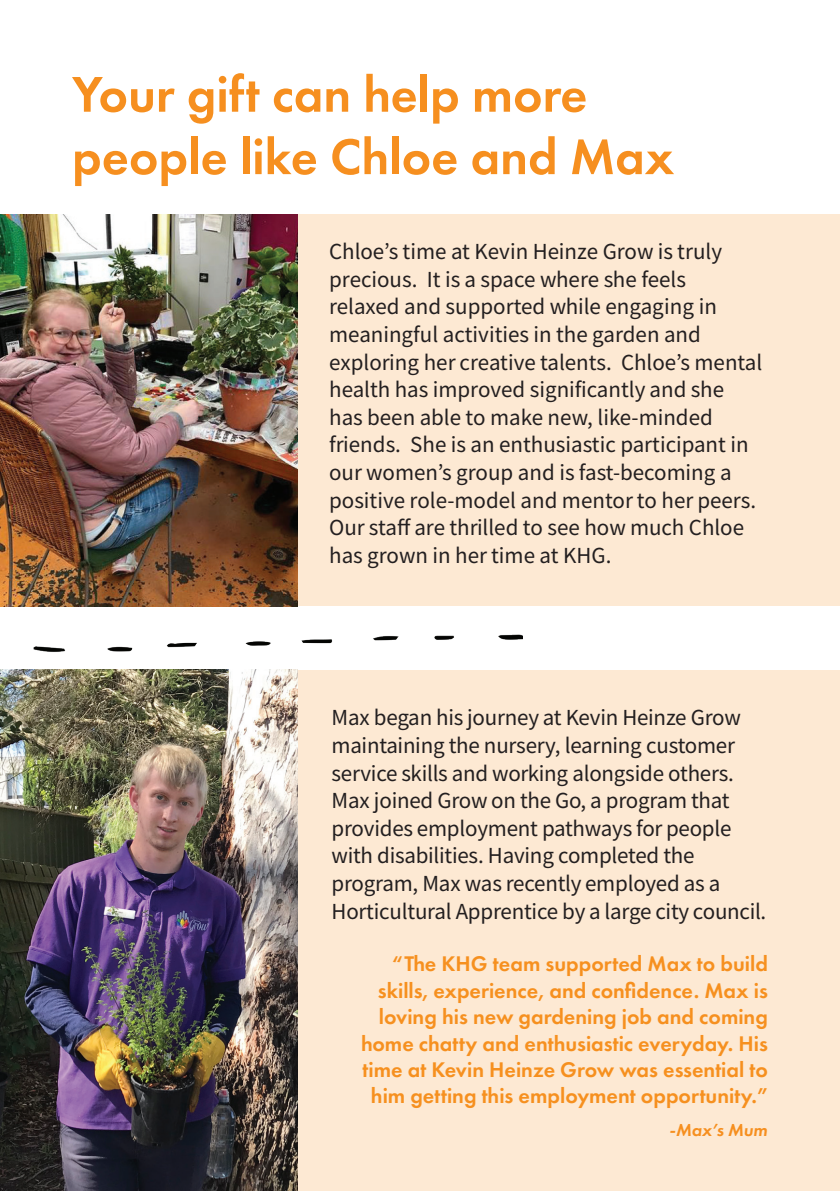
<style>
.page{position:relative;width:840px;height:1191px;background:#fff}
.page>*{position:absolute;margin:0;border:0;box-sizing:border-box;transform-origin:0 0}
.t1{font:600 52px/62.4px "Futura PT";color:#f68f1f}
.t2{font:23px/27.6px "Source Sans Variable";letter-spacing:-.01em;color:#231f20}
.t3{font:600 22px/26.4px "Futura PT";color:#f6901f;text-align:right}
.t4{font:italic 600 18px "Futura PT";color:#f68f1f}
</style>
<div class="page">
<div style="left:0;top:214px;width:839px;height:392px;background:#fde9d3"></div>
<div style="left:0;top:670px;width:839px;height:521px;background:#fde9d3"></div>
<img style="left:0;top:670px;width:298px;height:521px">
<img style="left:0;top:214px;width:298px;height:392px">
<img style="left:16px;top:634px;width:506px;height:53px">
<h1 class="t1" style="left:72px;top:63px;width:603px">Your gift can help more people like Chloe and Max</h1>
<p class="t2" style="left:329px;top:238px;width:434px">Chloe’s time at Kevin Heinze Grow is truly precious. It is a space where she feels relaxed and supported while engaging in meaningful activities in the garden and exploring her creative talents. Chloe’s mental health has improved significantly and she has been able to make new, like-minded friends. She is an enthusiastic participant in our women’s group and is fast-becoming a positive role-model and mentor to her peers.<br>Our staff are thrilled to see how much Chloe has grown in her time at KHG.</p>
<p class="t2" style="left:331px;top:704px;width:436px">Max began his journey at Kevin Heinze Grow maintaining the nursery, learning customer service skills and working alongside others.<br>Max joined Grow on the Go, a program that provides employment pathways for people with disabilities. Having completed the program, Max was recently employed as a Horticultural Apprentice by a large city council.</p>
<p class="t3" style="left:361px;top:950px;width:408px">“The KHG team supported Max to build skills, experience, and confidence. Max is loving his new gardening job and coming home chatty and enthusiastic everyday. His time at Kevin Heinze Grow was essential to him getting this employment opportunity.”</p>
<p class="t4" style="left:669px;top:1118px;width:99px">-Max’s Mum</p>
</div>
